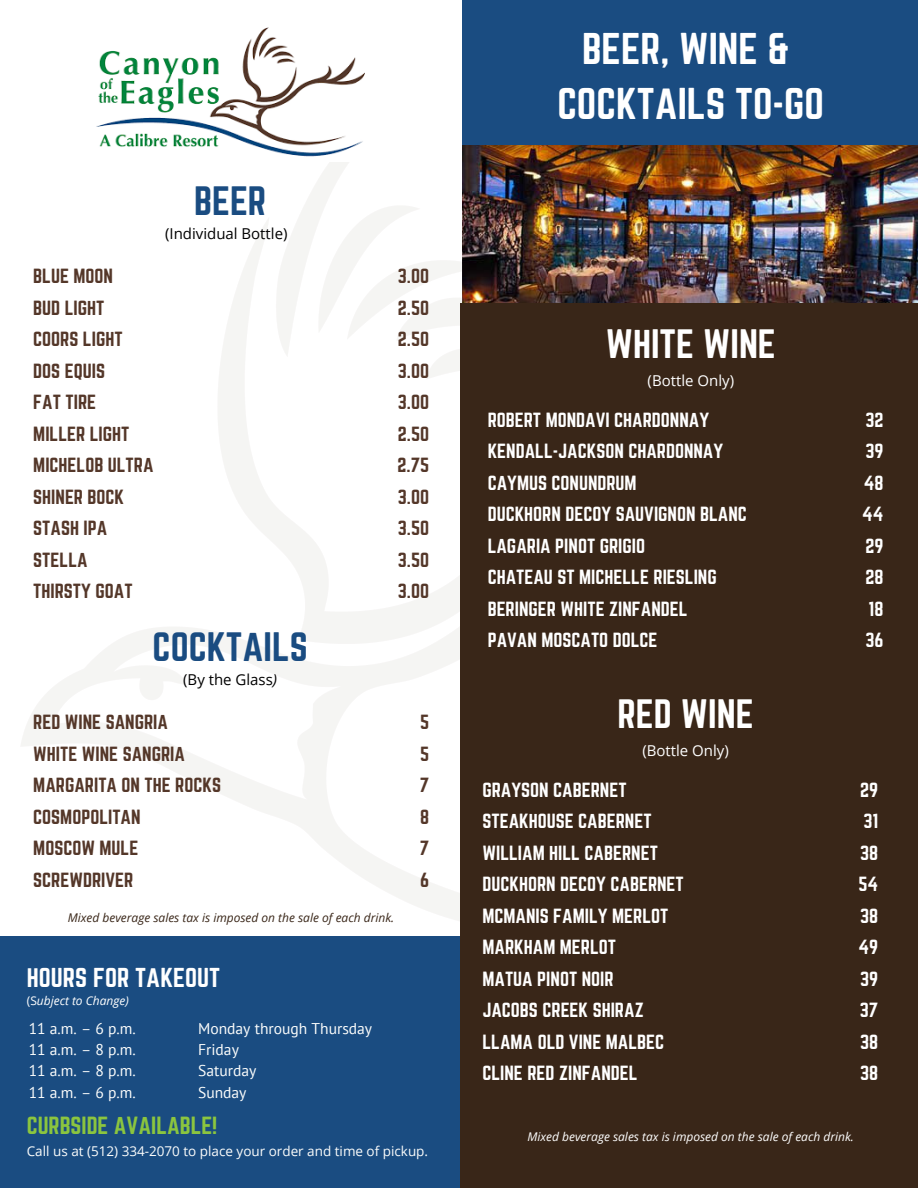
<style>
.page{position:relative;width:918px;height:1188px;background:#fff}
.page>*{position:absolute;margin:0;border:0;box-sizing:border-box;transform-origin:0 0}
.t1{font:39px/54.6px "Norwester";color:#fff;text-align:center}
.t2{font:36px "Norwester";color:#fff}
.t3{font:36px "Norwester";color:#1a4c81}
.t4{font:24px "Norwester";color:#fff}
.t5{font:21.75px "Norwester";color:#8bc53f}
.t6{font:18px/31.5px "Norwester";color:#fff}
.t7{font:18px/31.5px "Norwester";color:#543729}
.t8{font:15.6px "PT Sans";color:#fcfdfc}
.t9{font:15px "Open Sans";color:#000}
.t10{font:15px "Open Sans";color:#fff}
.t11{font:13.5px "Open Sans";color:#fcfdfc}
.t12{font:italic 12px "Open Sans";color:#fff}
.t13{font:italic 12px "Open Sans";color:#392618}
.s1{font-style:italic}
.s2{font-style:normal}
</style>
<div class="page">
<div style="left:0;top:937px;width:548px;height:251px;background:#1a4c81"></div>
<img style="left:20px;top:162px;width:442px;height:775px">
<img style="left:96px;top:27px;width:269px;height:130px">
<img style="left:462px;top:144px;width:456px;height:159px">
<div style="left:460px;top:303px;width:458px;height:885px;background:#392618"></div>
<div style="left:462px;top:0;width:456px;height:144px;background:#1a4c81"></div>
<h2 class="t3" style="left:194px;top:183px;width:74px">BEER</h2>
<p class="t9" style="left:165px;top:223px;width:124px">(Individual Bottle)</p>
<p class="t7" style="left:33px;top:261px;width:122px">BLUE MOON<br>BUD LIGHT<br>COORS LIGHT<br>DOS EQUIS<br>FAT TIRE<br>MILLER LIGHT<br>MICHELOB ULTRA<br>SHINER BOCK<br>STASH IPA<br>STELLA<br>THIRSTY GOAT</p>
<p class="t7" style="left:398px;top:261px;width:33px;text-align:justify">3.00<br>2.50<br>2.50<br>3.00<br>3.00<br>2.50<br>2.75<br>3.00<br>3.50<br>3.50<br>3.00</p>
<h2 class="t3" style="left:153px;top:629px;width:157px">COCKTAILS</h2>
<p class="t9" style="left:183px;top:669px;width:95px">(By the Glass<span class="s1">)</span></p>
<p class="t7" style="left:33px;top:707px;width:189px">RED WINE SANGRIA<br>WHITE WINE SANGRIA<br>MARGARITA ON THE ROCKS<br>COSMOPOLITAN<br>MOSCOW MULE<br>SCREWDRIVER</p>
<p class="t7" style="left:420px;top:707px;width:11px;text-align:justify">5<br>5<br>7<br>8<br>7<br>6</p>
<p class="t13" style="left:68px;top:909px;width:328px">Mixed beverage sales tax is imposed on the sale of each drink.</p>
<h3 class="t4" style="left:27px;top:966px;width:195px">HOURS FOR TAKEOUT</h3>
<p class="t12" style="left:27px;top:992px;width:103px"><span class="s2">(S</span>ubject to Change)</p>
<p class="t8" style="left:29px;top:1018px;width:109px">11 a.m. – 6 p.m.</p>
<p class="t8" style="left:198px;top:1018px;width:176px">Monday through Thursday</p>
<p class="t8" style="left:29px;top:1039px;width:109px">11 a.m. – 8 p.m.</p>
<p class="t8" style="left:198px;top:1039px;width:42px">Friday</p>
<p class="t8" style="left:29px;top:1060px;width:109px">11 a.m. – 8 p.m.</p>
<p class="t8" style="left:198px;top:1060px;width:60px">Saturday</p>
<p class="t8" style="left:29px;top:1082px;width:109px">11 a.m. – 6 p.m.</p>
<p class="t8" style="left:198px;top:1082px;width:50px">Sunday</p>
<p class="t5" style="left:27px;top:1115px;width:192px">CURBSIDE AVAILABLE!</p>
<p class="t11" style="left:27px;top:1141px;width:403px">Call us at (512) 334-2070 to place your order and time of pickup.</p>
<h1 class="t1" style="left:557px;top:23px;width:268px">BEER, WINE &amp;<br>COCKTAILS TO-GO</h1>
<h2 class="t2" style="left:606px;top:327px;width:172px">WHITE WINE</h2>
<p class="t10" style="left:648px;top:370px;width:88px">(Bottle Only)</p>
<p class="t6" style="left:488px;top:405px;width:261px">ROBERT MONDAVI CHARDONNAY<br>KENDALL-JACKSON CHARDONNAY<br>CAYMUS CONUNDRUM<br>DUCKHORN DECOY SAUVIGNON BLANC<br>LAGARIA PINOT GRIGIO<br>CHATEAU ST MICHELLE RIESLING<br>BERINGER WHITE ZINFANDEL<br>PAVAN MOSCATO DOLCE</p>
<p class="t6" style="left:862px;top:405px;width:23px;text-align:center">32<br>39<br>48<br>44<br>29<br>28<br>18<br>36</p>
<h2 class="t2" style="left:618px;top:696px;width:138px">RED WINE</h2>
<p class="t10" style="left:642px;top:740px;width:88px">(Bottle Only)</p>
<p class="t6" style="left:482px;top:774px;width:203px">GRAYSON CABERNET<br>STEAKHOUSE CABERNET<br>WILLIAM HILL CABERNET<br>DUCKHORN DECOY CABERNET<br>MCMANIS FAMILY MERLOT<br>MARKHAM MERLOT<br>MATUA PINOT NOIR<br>JACOBS CREEK SHIRAZ<br>LLAMA OLD VINE MALBEC<br>CLINE RED ZINFANDEL</p>
<p class="t6" style="left:859px;top:774px;width:21px;text-align:justify">29<br>31<br>38<br>54<br>38<br>49<br>39<br>37<br>38<br>38</p>
<p class="t12" style="left:527px;top:1128px;width:328px">Mixed beverage sales tax is imposed on the sale of each drink.</p>
</div>
